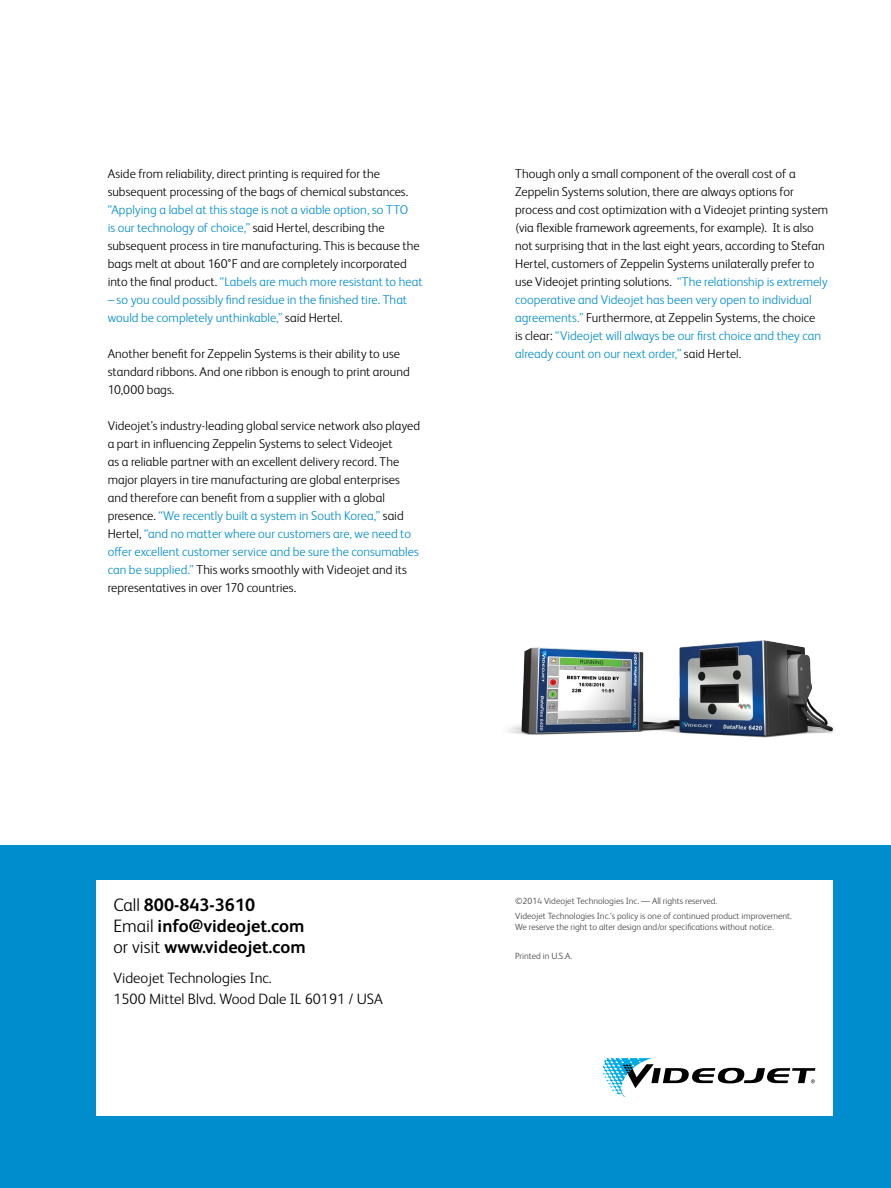
<style>
.page{position:relative;width:891px;height:1188px;background:#fff}
.page>*{position:absolute;margin:0;border:0;box-sizing:border-box;transform-origin:0 0}
.t1{font:700 18px/21px "FS Albert Pro";color:#000}
.t2{font:300 15px/21px "FS Albert Pro";color:#000}
.t3{font:300 12.75px/18px "FS Albert Pro";color:#000}
.t4{font:300 12.75px/18px "FS Albert Pro";color:#008dcd}
.t5{font:300 9px/14.7px "FS Albert Pro";color:#414042}
.s1{color:#008dcd}
.s2{color:#000}
.s3{font-weight:300}
</style>
<div class="page">
<div style="left:0;top:846px;width:891px;height:342px;background:#008dcd"></div>
<div style="left:96px;top:880px;width:737px;height:236px;background:#fff"></div>
<svg style="left:603px;top:1058px;width:212px;height:39px"></svg>
<img style="left:508px;top:640px;width:326px;height:98px">
<p class="t3" style="left:108px;top:164px;width:302px">Aside from reliability, direct printing is required for the subsequent processing of the bags of chemical substances.</p>
<p class="t3" style="left:108px;top:200px;width:316px"><span class="s1">“Applying a label at this stage is not a viable option, so TTO<br>is our technology of choice,”</span> said Hertel, describing the subsequent process in tire manufacturing. This is because the bags melt at about 160°F and are completely incorporated into the final product. <span class="s1">“Labels are much more resistant to heat</span></p>
<p class="t4" style="left:108px;top:290px;width:301px">– so you could possibly find residue in the finished tire. That would be completely unthinkable,” <span class="s2">said Hertel.</span></p>
<p class="t3" style="left:108px;top:344px;width:304px">Another benefit for Zeppelin Systems is their ability to use standard ribbons. And one ribbon is enough to print around<br>10,000 bags.</p>
<p class="t3" style="left:108px;top:416px;width:314px">Videojet’s industry-leading global service network also played a part in influencing Zeppelin Systems to select Videojet<br>as a reliable partner with an excellent delivery record. The major players in tire manufacturing are global enterprises and therefore can benefit from a supplier with a global presence. <span class="s1">“We recently built a system in South Korea,”</span> said Hertel, <span class="s1">“and no matter where our customers are, we need to offer excellent customer service and be sure the consumables can be supplied.”</span> This works smoothly with Videojet and its representatives in over 170 countries.</p>
<p class="t3" style="left:515px;top:164px;width:315px">Though only a small component of the overall cost of a Zeppelin Systems solution, there are always options for process and cost optimization with a Videojet printing system (via flexible framework agreements, for example). It is also not surprising that in the last eight years, according to Stefan Hertel, customers of Zeppelin Systems unilaterally prefer to use Videojet printing solutions. <span class="s1">“The relationship is extremely cooperative and Videojet has been very open to individual agreements.”</span> Furthermore, at Zeppelin Systems, the choice<br>is clear: <span class="s1">“Videojet will always be our first choice and they can already count on our next order,”</span> said Hertel.</p>
<h1 class="t1" style="left:113px;top:894px;width:194px"><span class="s3">Call</span> 800-843-3610<br><span class="s3">Email</span> info@videojet.com <span class="s3">or visit</span> www.videojet.com</h1>
<p class="t2" style="left:113px;top:966px;width:271px">Videojet Technologies Inc.<br>1500 Mittel Blvd. Wood Dale IL 60191 / USA</p>
<p class="t5" style="left:515px;top:893px;width:278px">©2014 Videojet Technologies Inc. — All rights reserved.<br>Videojet Technologies Inc.’s policy is one of continued product improvement.</p>
<p class="t5" style="left:515px;top:919px;width:260px">We reserve the right to alter design and/or specifications without notice.</p>
<p class="t5" style="left:515px;top:948px;width:58px">Printed in U.S.A.</p>
</div>
